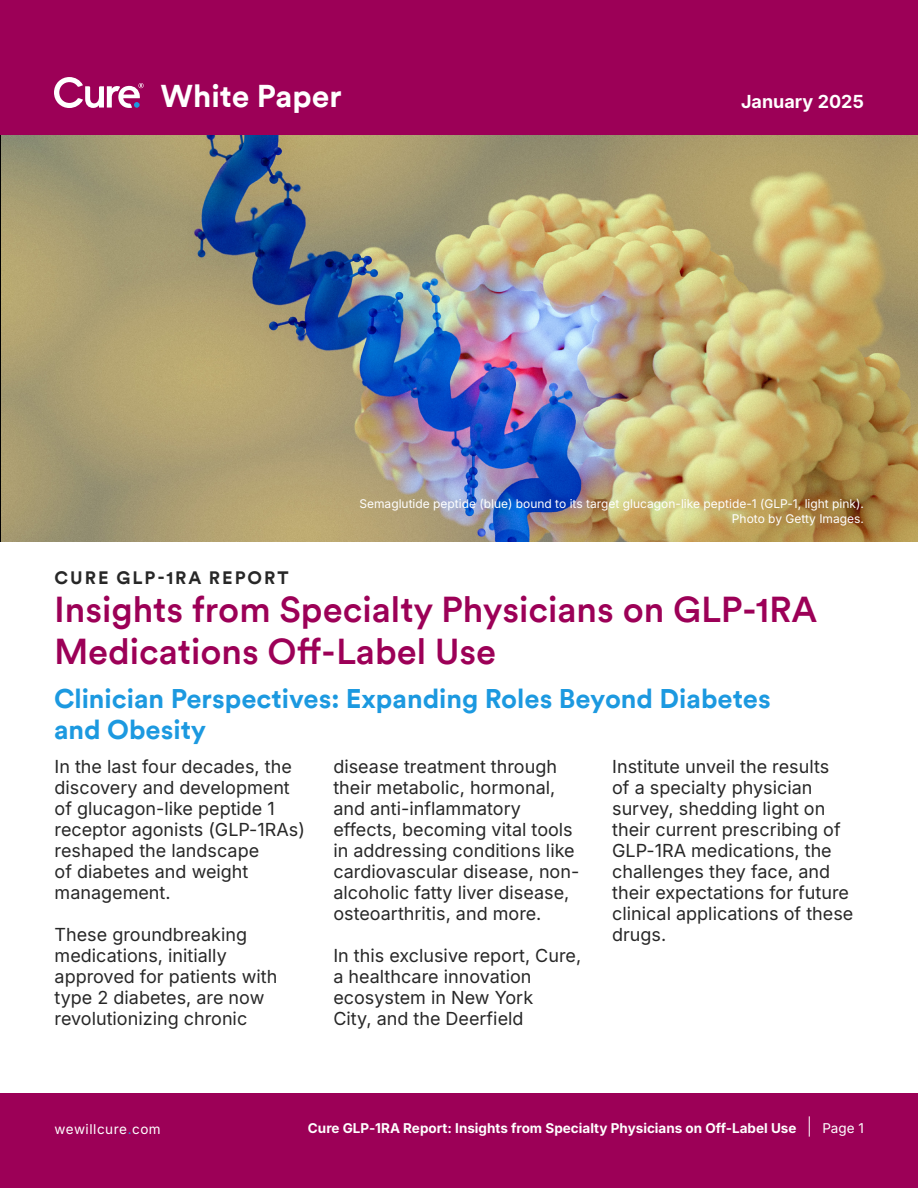
<style>
.page{position:relative;width:918px;height:1188px;background:#fff}
.page>*{position:absolute;margin:0;border:0;box-sizing:border-box;transform-origin:0 0}
.t1{font:500 36px/42px "Circular XXTT";color:#9c0057}
.t2{font:700 31.5px "Circular XXTT";color:#fff}
.t3{font:700 27px/31.5px "Circular XXTT";color:#1c99e0}
.t4{font:18px/21px "Inter";color:#272727}
.t5{font:700 18px "Circular XXTT";letter-spacing:.11em;color:#272727}
.t6{font:700 18px "Inter";color:#fff}
.t7{font:700 13.5px "Inter";color:#fff}
.t8{font:13.5px "Inter";letter-spacing:.04em;color:#fff}
._1-column{font:12px/15px "Inter";color:#fff;text-align:right}
.s1{color:#1c99e0}
</style>
<div class="page">
<div style="left:0;top:1094px;width:918px;height:94px;background:#9c0057"></div>
<svg style="left:809px;top:1116px;width:1px;height:21px"></svg>
<div style="left:0;top:0;width:918px;height:135px;background:#9c0057"></div>
<svg style="left:54px;top:77px;width:90px;height:31px"></svg>
<img style="left:2px;top:135px;width:916px;height:406px">
<h2 class="t2" style="left:161px;top:75px;width:183px">White Paper</h2>
<p class="t6" style="left:741px;top:88px;width:124px">January 2025</p>
<p class="t5" style="left:55px;top:565px;width:235px">CURE GLP-1RA REPORT</p>
<p class="_1-column" style="left:359px;top:496px;width:506px">Semaglutide peptide (blue) bound to its target glucagon-like peptide-1 (GLP-1, light pink).<br>Photo by Getty Images.</p>
<p class="t1" style="left:54px;top:586px;width:765px">Insights from Specialty Physicians on GLP-1RA<br>Medications Off-Label Use</p>
<p class="t3" style="left:54px;top:681px;width:718px">Clinician Perspectives: Expanding Roles Beyond Diabetes and Obesity</p>
<p class="t4" style="left:55px;top:756px;width:252px">In the last four decades, the discovery and development of glucagon-like peptide 1 receptor agonists (GLP-1RAs) reshaped the landscape<br>of diabetes and weight management.</p>
<p class="t4" style="left:55px;top:924px;width:224px">These groundbreaking medications, initially approved for patients with type 2 diabetes, are now revolutionizing chronic</p>
<p class="t4" style="left:333px;top:756px;width:247px">disease treatment through their metabolic, hormonal, and anti-inflammatory effects, becoming vital tools in addressing conditions like cardiovascular disease, non&shy;alcoholic fatty liver disease, osteoarthritis, and more.</p>
<p class="t4" style="left:333px;top:945px;width:249px">In this exclusive report, Cure, a healthcare innovation ecosystem in New York<br>City, and the Deerfield</p>
<p class="t4" style="left:612px;top:756px;width:243px">Institute unveil the results<br>of a specialty physician survey, shedding light on their current prescribing of<br>GLP-1RA medications, the challenges they face, and their expectations for future clinical applications of these drugs.</p>
<p class="t8" style="left:55px;top:1119px;width:108px">wewillcure<span class="s1">.</span>com</p>
<p class="t7" style="left:308px;top:1118px;width:490px">Cure GLP-1RA Report: Insights from Specialty Physicians on Off-Label Use</p>
<p class="t8" style="left:822px;top:1118px;width:43px">Page 1</p>
</div>
